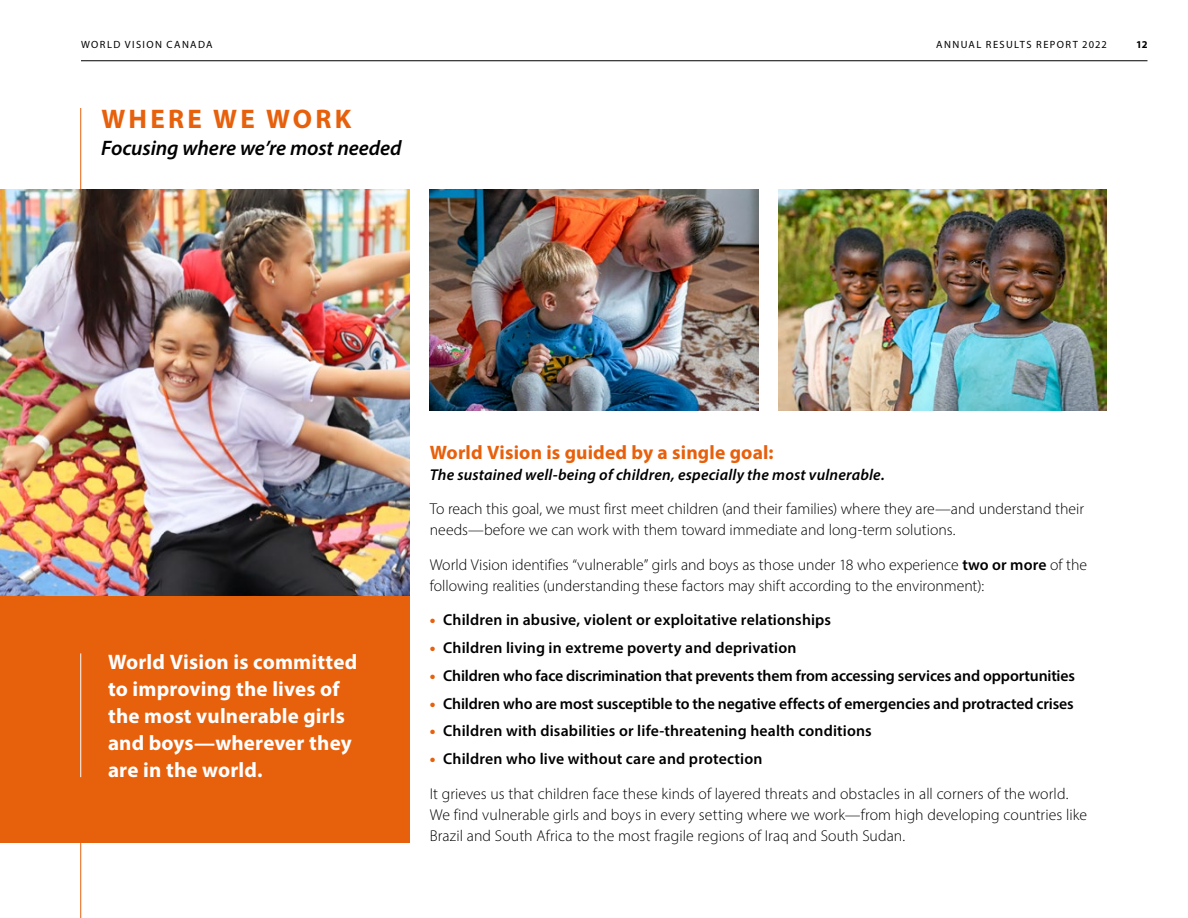
<style>
.page{position:relative;width:1188px;height:918px;background:#fff}
.page>*{position:absolute;margin:0;border:0;box-sizing:border-box;transform-origin:0 0}
.Heading_1{font:700 27px "Myriad Pro";letter-spacing:.12em;color:#e7600c}
.Paragraph{font:700 21px/27px "Myriad Pro";letter-spacing:.005em;color:#fff}
.Heading_2{font:italic 600 21px "Myriad Pro";letter-spacing:-.005em;color:#000}
.Heading_3{font:700 19.5px "Myriad Pro";letter-spacing:.01em;color:#e7600c}
.Paragraph-2{font:300 15.75px/21px "Myriad Pro";color:#000}
.Paragraph-3{font:600 15.75px "Myriad Pro";letter-spacing:.005em;color:#000}
.Heading_3-2{font:italic 600 15.75px "Myriad Pro";letter-spacing:.01em;color:#000}
.t1{font:10.5px "Myriad Pro";letter-spacing:.13em;color:#000}
.t2{font:700 10.5px "Myriad Pro";color:#000}
.s1{font-weight:600}
.s2{font-weight:900;color:#e7600c}
</style>
<div class="page">
<hr style="left:81px;top:60px;width:1066px;height:1px;background:#000">
<hr style="left:80px;top:108px;width:1px;height:810px;background:#e7600c">
<img style="left:0;top:189px;width:410px;height:407px">
<div style="left:0;top:596px;width:410px;height:246px;background:#e7600c"></div>
<hr style="left:80px;top:653px;width:1px;height:124px;background:#fff">
<img style="left:430px;top:189px;width:328px;height:221px">
<img style="left:778px;top:189px;width:329px;height:221px">
<p class="t1" style="left:81px;top:38px;width:133px">WORLD VISION CANADA</p>
<p class="t1" style="left:936px;top:38px;width:172px">ANNUAL RESULTS REPORT 2022</p>
<p class="t2" style="left:1136px;top:38px;width:13px">12</p>
<h1 class="Heading_1" style="left:102px;top:102px;width:251px">WHERE WE WORK</h1>
<h2 class="Heading_2" style="left:101px;top:135px;width:302px">Focusing where we’re most needed</h2>
<p class="Paragraph" style="left:108px;top:648px;width:251px">World Vision is committed to improving the lives of the most vulnerable girls and boys—wherever they are in the world.</p>
<h3 class="Heading_3" style="left:430px;top:439px;width:345px">World Vision is guided by a single goal:</h3>
<h3 class="Heading_3-2" style="left:430px;top:464px;width:457px">The sustained well-being of children, especially the most vulnerable.</h3>
<p class="Paragraph-2" style="left:430px;top:498px;width:656px">To reach this goal, we must first meet children (and their families) where they are—and understand their needs—before we can work with them toward immediate and long-term solutions.</p>
<p class="Paragraph-2" style="left:430px;top:554px;width:659px">World Vision identifies “vulnerable” girls and boys as those under 18 who experience <span class="s1">two or more</span> of the following realities (understanding these factors may shift according to the environment):</p>
<p class="Paragraph-3" style="left:430px;top:610px;width:403px"><span class="s2">•</span> Children in abusive, violent or exploitative relationships</p>
<p class="Paragraph-3" style="left:430px;top:638px;width:368px"><span class="s2">•</span> Children living in extreme poverty and deprivation</p>
<p class="Paragraph-3" style="left:430px;top:665px;width:647px"><span class="s2">•</span> Children who face discrimination that prevents them from accessing services and opportunities</p>
<p class="Paragraph-3" style="left:430px;top:693px;width:646px"><span class="s2">•</span> Children who are most susceptible to the negative effects of emergencies and protracted crises</p>
<p class="Paragraph-3" style="left:430px;top:721px;width:444px"><span class="s2">•</span> Children with disabilities or life-threatening health conditions</p>
<p class="Paragraph-3" style="left:430px;top:749px;width:334px"><span class="s2">•</span> Children who live without care and protection</p>
<p class="Paragraph-2" style="left:430px;top:783px;width:659px">It grieves us that children face these kinds of layered threats and obstacles in all corners of the world.<br>We find vulnerable girls and boys in every setting where we work—from high developing countries like<br>Brazil and South Africa to the most fragile regions of Iraq and South Sudan.</p>
</div>
